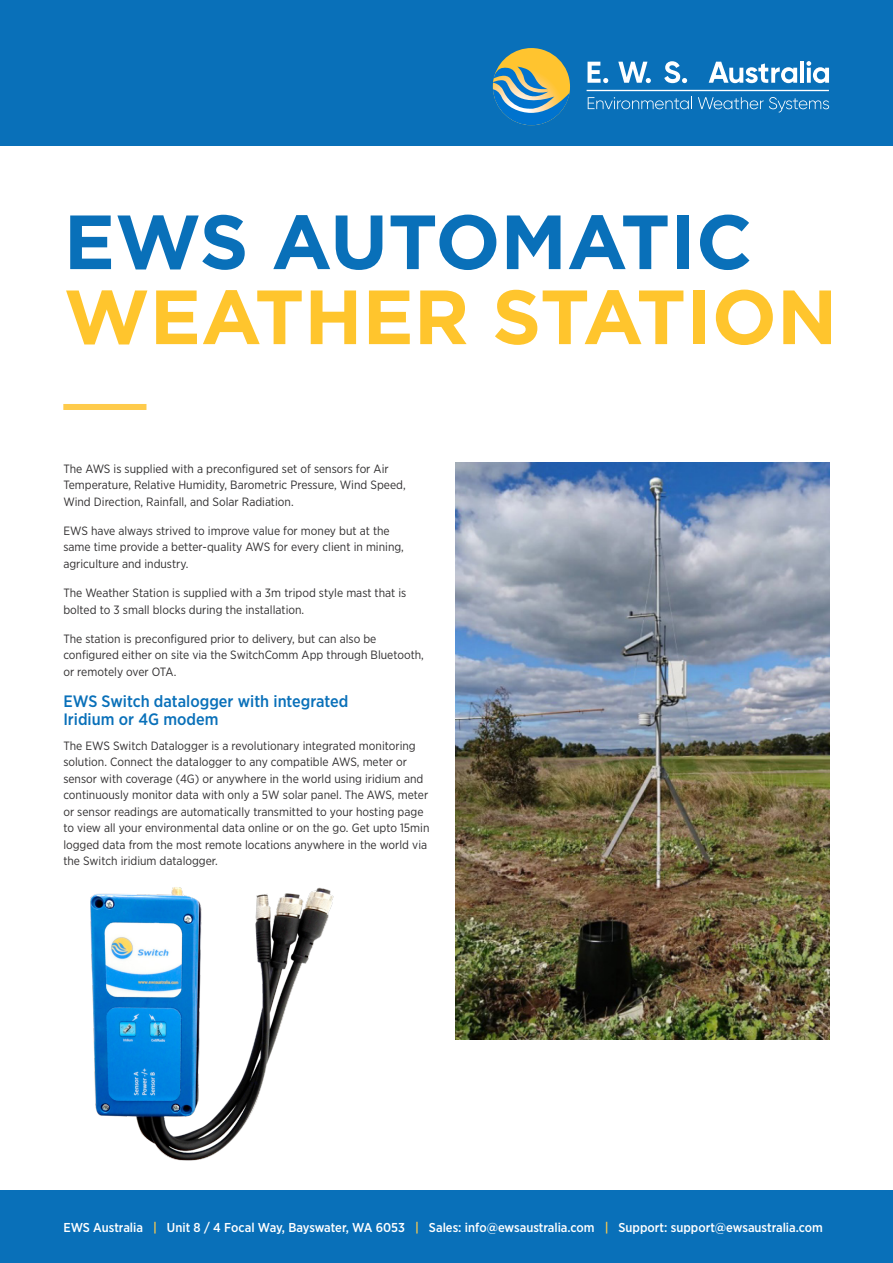
<style>
.page{position:relative;width:893px;height:1263px;background:#fff}
.page>*{position:absolute;margin:0;border:0;box-sizing:border-box;transform-origin:0 0}
.t1{font:700 76.65px "Gotham";color:#ffc52d}
.t2{font:700 76.65px "Gotham";color:#0970b9}
.Subheading{font:500 16.5px/18px "Gotham Narrow";color:#0970b9}
.Body_Copy{font:500 12.9px "Gotham Narrow";color:#fff}
.Body_Copy-2{font:12px/16.5px "Gotham Narrow";color:#312f30}
.s1{color:#fecb4c}
</style>
<div class="page">
<div style="left:0;top:1191px;width:893px;height:72px;background:#0970b9"></div>
<div style="left:0;top:0;width:893px;height:145px;background:#0970b9"></div>
<svg style="left:493px;top:48px;width:77px;height:77px"></svg>
<svg style="left:587px;top:62px;width:21px;height:21px"></svg>
<svg style="left:618px;top:62px;width:33px;height:21px"></svg>
<svg style="left:664px;top:61px;width:23px;height:22px"></svg>
<svg style="left:709px;top:62px;width:88px;height:21px"></svg>
<hr style="left:800px;top:61px;width:4px;height:22px;background:#fff">
<svg style="left:806px;top:61px;width:23px;height:22px"></svg>
<svg style="left:588px;top:97px;width:104px;height:12px"></svg>
<svg style="left:698px;top:97px;width:131px;height:16px"></svg>
<hr style="left:587px;top:90px;width:242px;height:1px;background:#fff">
<img style="left:90px;top:887px;width:244px;height:274px">
<img style="left:455px;top:463px;width:375px;height:576px">
<div style="left:63px;top:404px;width:83px;height:6px;background:#fecb4c"></div>
<p class="t2" style="left:64px;top:191px;width:690px">EWS AUTOMATIC</p>
<p class="t1" style="left:64px;top:266px;width:775px">WEATHER STATION</p>
<p class="Body_Copy-2" style="left:63px;top:460px;width:344px">The AWS is supplied with a preconfigured set of sensors for Air<br>Temperature, Relative Humidity, Barometric Pressure, Wind Speed,<br>Wind Direction, Rainfall, and Solar Radiation.</p>
<p class="Body_Copy-2" style="left:63px;top:522px;width:342px">EWS have always strived to improve value for money but at the same time provide a better-quality AWS for every client in mining, agriculture and industry.</p>
<p class="Body_Copy-2" style="left:63px;top:584px;width:345px">The Weather Station is supplied with a 3m tripod style mast that is bolted to 3 small blocks during the installation.</p>
<p class="Body_Copy-2" style="left:63px;top:630px;width:362px">The station is preconfigured prior to delivery, but can also be configured either on site via the SwitchComm App through Bluetooth, or remotely over OTA.</p>
<p class="Subheading" style="left:63px;top:692px;width:287px">EWS Switch datalogger with integrated<br>Iridium or 4G modem</p>
<p class="Body_Copy-2" style="left:63px;top:737px;width:368px">The EWS Switch Datalogger is a revolutionary integrated monitoring solution. Connect the datalogger to any compatible AWS, meter or sensor with coverage (4G) or anywhere in the world using iridium and continuously monitor data with only a 5W solar panel. The AWS, meter or sensor readings are automatically transmitted to your hosting page to view all your environmental data online or on the go. Get upto 15min logged data from the most remote locations anywhere in the world via the Switch iridium datalogger.</p>
<p class="Body_Copy" style="left:63px;top:1219px;width:761px">EWS Australia <span class="s1">|</span> Unit 8 / 4 Focal Way, Bayswater, WA 6053 <span class="s1">|</span> Sales: info@ewsaustralia.com <span class="s1">|</span> Support: support@ewsaustralia.com</p>
</div>
